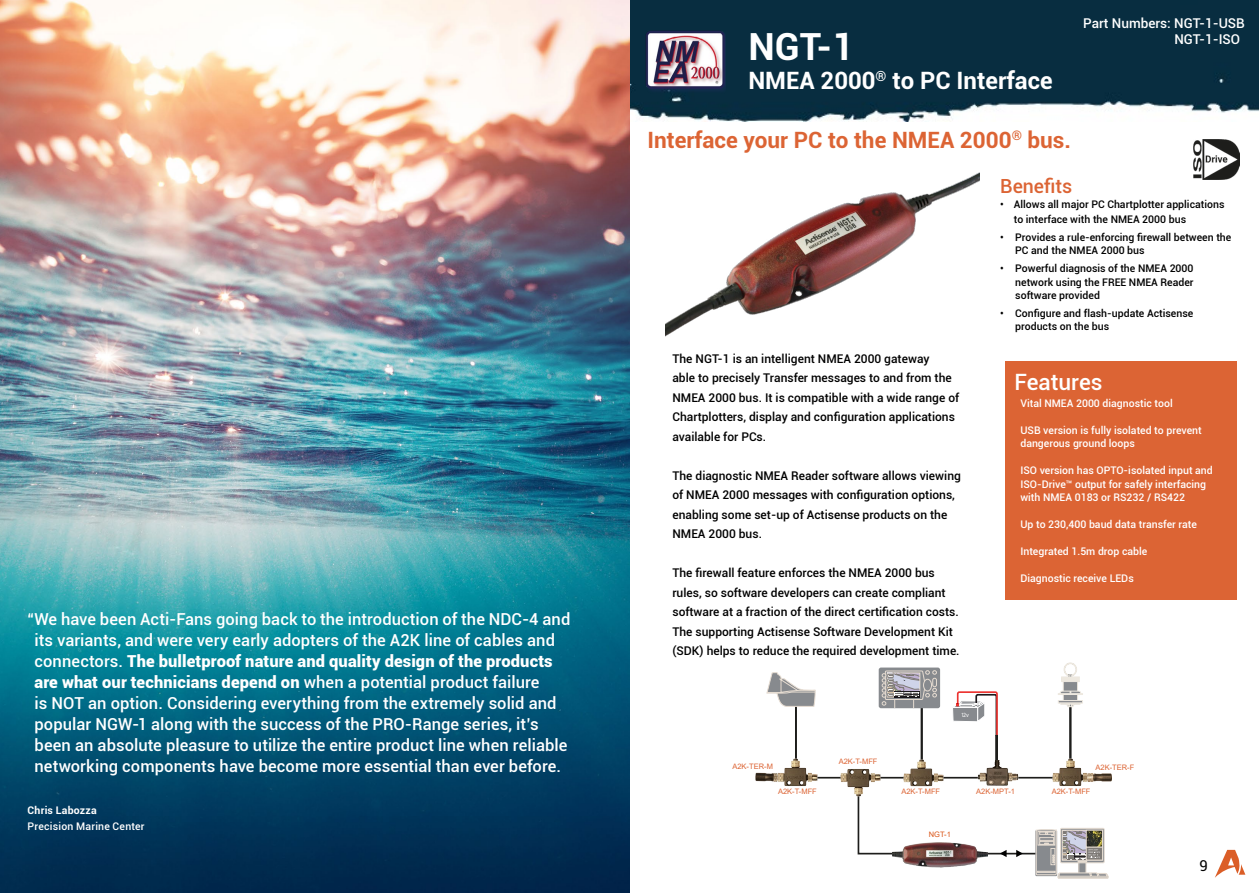
<style>
.page{position:relative;width:1259px;height:893px;background:#fff}
.page>*{position:absolute;margin:0;border:0;box-sizing:border-box;transform-origin:0 0}
.t1{font:700 37.35px "Roboto";color:#fff}
.t2{font:700 24px "Roboto";color:#fff}
.t3{font:700 22.5px "Roboto";color:#dc6434}
.t4{font:500 22.5px "Roboto";color:#fff}
.t5{font:500 19.5px "Roboto";color:#dc6434}
.t6{font:500 16.5px/21px "Roboto";letter-spacing:.005em;color:#fff}
.t7{font:15px "Roboto";color:#000}
.t8{font:500 13.5px/16.2px "Roboto";color:#fff}
.t9{font:500 12px/19.5px "Roboto";color:#000}
.t10{font:500 10.5px/13.5px "Roboto";color:#000}
.t11{font:500 10.5px/13.5px "Roboto";color:#fff}
.t12{font:500 10.5px "Roboto";letter-spacing:.02em;color:#fff}
.t13{font:700 10.5px "Roboto";letter-spacing:.02em;color:#fff}
.t14{font:7.5px "Arial";color:#dc6434}
.t15{font:7.5px "Arial";color:#da5416}
.t16{font:900 6.3px "Swiss 721 BT";color:#fff;scale:.92 1}
.s1{font-weight:900}
</style>
<div class="page">
<svg style="left:1215px;top:850px;width:30px;height:28px"></svg>
<img style="left:629px;top:0;width:630px;height:122px">
<div style="left:1005px;top:361px;width:232px;height:239px;background:#dc6434"></div>
<img style="left:665px;top:172px;width:315px;height:165px">
<hr style="left:965px;top:853px;width:79px;height:1px;background:#1d1d1b">
<hr style="left:1069px;top:700px;width:2px;height:62px;background:#1d1d1b">
<hr style="left:921px;top:706px;width:1px;height:62px;background:#1d1d1b">
<hr style="left:795px;top:699px;width:1px;height:61px;background:#1d1d1b">
<svg style="left:857px;top:798px;width:35px;height:57px"></svg>
<svg style="left:766px;top:672px;width:49px;height:35px"></svg>
<div style="left:1063px;top:681px;width:14px;height:19px;background:#878a8e"></div>
<div style="left:1063px;top:681px;width:14px;height:20px;border:1px solid #ede8df"></div>
<div style="left:1058px;top:700px;width:24px;height:3px;border:1px solid #ede8df"></div>
<svg style="left:1058px;top:703px;width:24px;height:4px"></svg>
<div style="left:1061px;top:677px;width:18px;height:5px;border:1px solid #ede8df"></div>
<svg style="left:1062px;top:663px;width:17px;height:18px"></svg>
<svg style="left:1058px;top:691px;width:24px;height:4px"></svg>
<hr style="left:914px;top:777px;width:169px;height:1px;background:#1d1d1b">
<hr style="left:780px;top:777px;width:148px;height:1px;background:#1d1d1b">
<img style="left:898px;top:757px;width:50px;height:30px">
<img style="left:835px;top:769px;width:50px;height:29px">
<img style="left:1047px;top:757px;width:40px;height:29px">
<img style="left:755px;top:772px;width:17px;height:10px">
<img style="left:1087px;top:773px;width:24px;height:9px">
<div style="left:878px;top:667px;width:62px;height:41px;background:#878a8e;border-radius:2px"></div>
<svg style="left:882px;top:670px;width:54px;height:38px"></svg>
<div style="left:923px;top:679px;width:8px;height:12px;background:#878a8e;border-radius:50%"></div>
<div style="left:923px;top:679px;width:8px;height:12px;border:1px solid #e6dcd1;border-radius:50%"></div>
<img style="left:772px;top:757px;width:50px;height:29px">
<div style="left:1060px;top:828px;width:44px;height:35px;border:1px solid #e6dcd1"></div>
<svg style="left:1035px;top:829px;width:73px;height:50px"></svg>
<svg style="left:1016px;top:850px;width:7px;height:7px"></svg>
<svg style="left:1000px;top:850px;width:6px;height:7px"></svg>
<svg style="left:953px;top:691px;width:45px;height:44px"></svg>
<hr style="left:995px;top:735px;width:3px;height:31px;background:#1d1d1b">
<img style="left:977px;top:761px;width:41px;height:25px">
<img style="left:892px;top:842px;width:95px;height:25px">
<img style="left:645px;top:30px;width:80px;height:64px">
<img style="left:1193px;top:139px;width:46px;height:40px">
<img style="left:0;top:0;width:629px;height:893px">
<p class="t6" style="left:35px;top:608px;width:537px;text-indent:-7px">“We have been Acti-Fans going back to the introduction of the NDC-4 and its variants, and were very early adopters of the A2K line of cables and connectors. <span class="s1">The bulletproof nature and quality design of the products are what our technicians depend on</span> when a potential product failure<br>is NOT an option. Considering everything from the extremely solid and popular NGW-1 along with the success of the PRO-Range series, it’s been an absolute pleasure to utilize the entire product line when reliable networking components have become more essential than ever before.</p>
<p class="t13" style="left:28px;top:803px;width:70px">Chris Labozza</p>
<p class="t12" style="left:28px;top:819px;width:118px">Precision Marine Center</p>
<h1 class="t1" style="left:748px;top:21px;width:107px">NGT-1</h1>
<h2 class="t2" style="left:748px;top:64px;width:306px">NMEA 2000<sup>®</sup> to PC Interface</h2>
<p class="t8" style="left:1174px;top:15px;width:72px;text-indent:-91px">Part Numbers: NGT-1-USB<br>NGT-1-ISO</p>
<h3 class="t3" style="left:647px;top:124px;width:425px">Interface your PC to the NMEA 2000<sup>®</sup> bus.</h3>
<p class="t9" style="left:672px;top:348px;width:288px">The NGT-1 is an intelligent NMEA 2000 gateway<br>able to precisely Transfer messages to and from the NMEA 2000 bus. It is compatible with a wide range of Chartplotters, display and configuration applications available for PCs.</p>
<p class="t9" style="left:672px;top:465px;width:290px">The diagnostic NMEA Reader software allows viewing of NMEA 2000 messages with configuration options, enabling some set-up of Actisense products on the NMEA 2000 bus.</p>
<p class="t9" style="left:672px;top:563px;width:289px">The firewall feature enforces the NMEA 2000 bus rules, so software developers can create compliant software at a fraction of the direct certification costs.<br>The supporting Actisense Software Development Kit (SDK) helps to reduce the required development time.</p>
<p class="t16" style="left:961px;top:711px;width:10px">12v</p>
<h3 class="t5" style="left:1000px;top:172px;width:74px">Benefits</h3>
<p class="t10" style="left:1013px;top:196px;width:212px;line-height:15px;text-indent:-14px">• Allows all major PC Chartplotter applications to interface with the NMEA 2000 bus</p>
<p class="t10" style="left:1015px;top:230px;width:218px;text-indent:-15px">• Provides a rule-enforcing firewall between the<br>PC and the NMEA 2000 bus</p>
<p class="t10" style="left:1015px;top:261px;width:180px;text-align:justify;text-indent:-15px">• Powerful diagnosis of the NMEA 2000 network using the FREE NMEA Reader software provided</p>
<p class="t10" style="left:1015px;top:306px;width:180px;text-indent:-15px">• Configure and flash-update Actisense products on the bus</p>
<h3 class="t4" style="left:1014px;top:366px;width:89px">Features</h3>
<p class="t11" style="left:1020px;top:396px;width:154px">Vital NMEA 2000 diagnostic tool</p>
<p class="t11" style="left:1020px;top:423px;width:183px">USB version is fully isolated to prevent dangerous ground loops</p>
<p class="t11" style="left:1020px;top:463px;width:194px">ISO version has OPTO-isolated input and<br>ISO-Drive™ output for safely interfacing with NMEA 0183 or RS232 / RS422</p>
<p class="t11" style="left:1020px;top:517px;width:178px">Up to 230,400 baud data transfer rate</p>
<p class="t11" style="left:1020px;top:544px;width:129px">Integrated 1.5m drop cable</p>
<p class="t11" style="left:1020px;top:571px;width:115px">Diagnostic receive LEDs</p>
<p class="t14" style="left:838px;top:757px;width:40px">A2K-T-MFF</p>
<p class="t14" style="left:732px;top:761px;width:42px">A2K-TER-M</p>
<p class="t14" style="left:1095px;top:762px;width:40px">A2K-TER-F</p>
<p class="t14" style="left:901px;top:786px;width:40px">A2K-T-MFF</p>
<p class="t14" style="left:1051px;top:786px;width:40px">A2K-T-MFF</p>
<p class="t15" style="left:928px;top:829px;width:24px">NGT-1</p>
<p class="t14" style="left:778px;top:786px;width:40px">A2K-T-MFF</p>
<p class="t14" style="left:976px;top:786px;width:40px">A2K-MPT-1</p>
<p class="t7" style="left:1199px;top:855px;width:10px">9</p>
</div>
